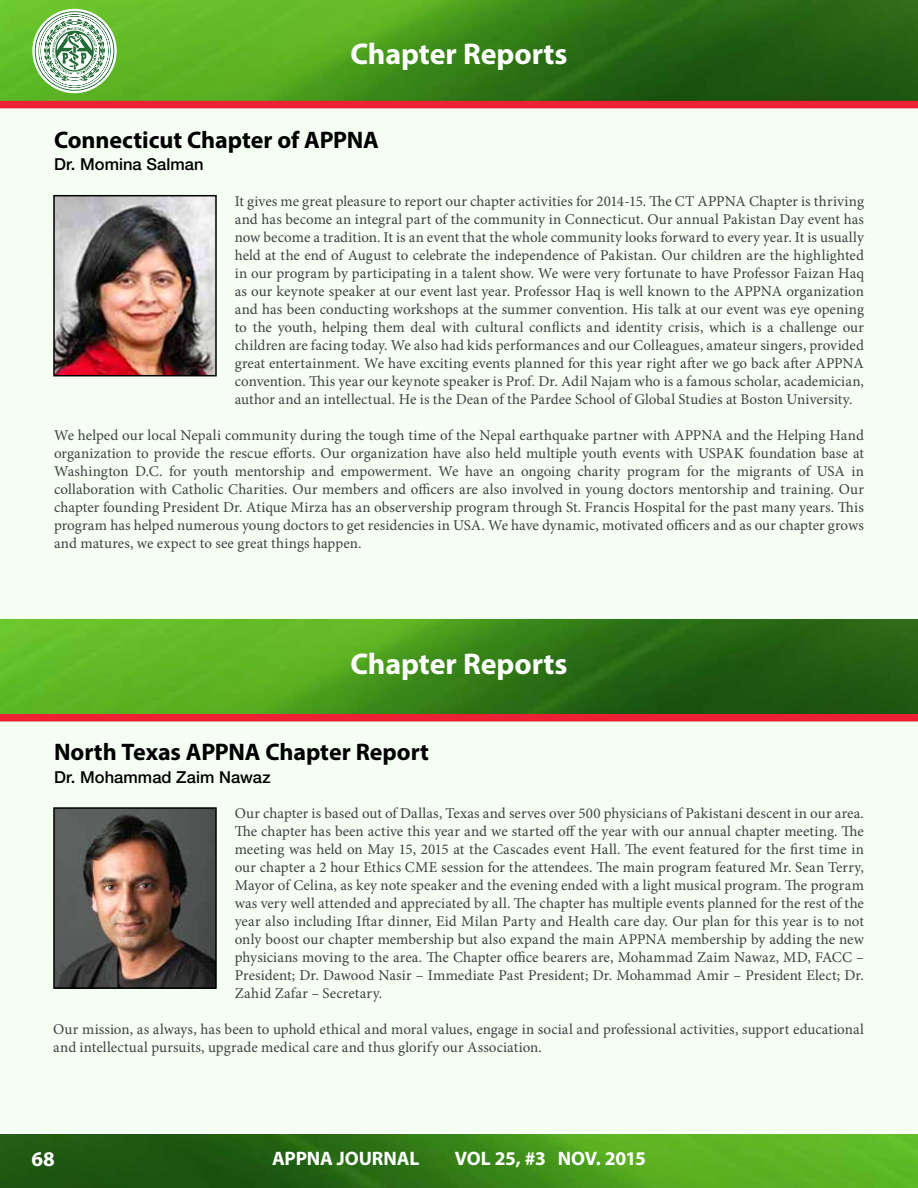
<style>
.page{position:relative;width:918px;height:1188px;background:#fff}
.page>*{position:absolute;margin:0;border:0;box-sizing:border-box;transform-origin:0 0}
.t1{font:700 30px "Myriad Pro";letter-spacing:-.005em;color:#fff}
.t2{font:700 24px "Myriad Pro";letter-spacing:-.005em;color:#000}
.t3{font:700 21px "Myriad Pro";color:#fff}
.t4{font:700 19.5px "Myriad Pro";letter-spacing:-.01em;color:#fff}
.t5{font:500 16.5px "Helvetica Neue LT Pro";letter-spacing:.005em;color:#000}
.t6{font:15px/18px "Minion Pro";letter-spacing:.005em;color:#414042;text-align:justify}
</style>
<div class="page">
<div style="left:0;top:109px;width:918px;height:1024px;background:#f4fef3"></div>
<img style="left:0;top:1134px;width:918px;height:54px">
<img style="left:0;top:0;width:918px;height:101px">
<div style="left:0;top:101px;width:918px;height:7px;background:#ee2034"></div>
<svg style="left:32px;top:9px;width:85px;height:84px"></svg>
<svg style="left:35px;top:11px;width:79px;height:80px"></svg>
<img style="left:0;top:619px;width:918px;height:95px">
<div style="left:0;top:714px;width:918px;height:8px;background:#ee2034"></div>
<img style="left:56px;top:198px;width:158px;height:175px">
<div style="left:53px;top:195px;width:164px;height:181px;border:2px solid #000"></div>
<img style="left:56px;top:810px;width:158px;height:176px">
<div style="left:53px;top:807px;width:164px;height:182px;border:2px solid #000"></div>
<h1 class="t1" style="left:350px;top:34px;width:219px">Chapter Reports</h1>
<h2 class="t2" style="left:54px;top:124px;width:326px">Connecticut Chapter of APPNA</h2>
<p class="t5" style="left:54px;top:155px;width:151px">Dr. Momina Salman</p>
<p class="t6" style="left:235px;top:192px;width:631px">It gives me great pleasure to report our chapter activities for 2014-15. The CT APPNA Chapter is thriving and has become an integral part of the community in Connecticut. Our annual Pakistan Day event has now become a tradition. It is an event that the whole community looks forward to every year. It is usually held at the end of August to celebrate the independence of Pakistan. Our children are the highlighted in our program by participating in a talent show. We were very fortunate to have Professor Faizan Haq as our keynote speaker at our event last year. Professor Haq is well known to the APPNA organization and has been conducting workshops at the summer convention. His talk at our event was eye opening to the youth, helping them deal with cultural conflicts and identity crisis, which is a challenge our children are facing today. We also had kids performances and our Colleagues, amateur singers, provided great entertainment. We have exciting events planned for this year right after we go back after APPNA convention. This year our keynote speaker is Prof. Dr. Adil Najam who is a famous scholar, academician, author and an intellectual. He is the Dean of the Pardee School of Global Studies at Boston University.</p>
<p class="t6" style="left:54px;top:426px;width:812px">We helped our local Nepali community during the tough time of the Nepal earthquake partner with APPNA and the Helping Hand organization to provide the rescue efforts. Our organization have also held multiple youth events with USPAK foundation base at Washington D.C. for youth mentorship and empowerment. We have an ongoing charity program for the migrants of USA in collaboration with Catholic Charities. Our members and officers are also involved in young doctors mentorship and training. Our chapter founding President Dr. Atique Mirza has an observership program through St. Francis Hospital for the past many years. This program has helped numerous young doctors to get residencies in USA. We have dynamic, motivated officers and as our chapter grows and matures, we expect to see great things happen.</p>
<h1 class="t1" style="left:350px;top:644px;width:219px">Chapter Reports</h1>
<h2 class="t2" style="left:54px;top:737px;width:376px">North Texas APPNA Chapter Report</h2>
<p class="t5" style="left:54px;top:767px;width:218px">Dr. Mohammad Zaim Nawaz</p>
<p class="t6" style="left:235px;top:804px;width:631px">Our chapter is based out of Dallas, Texas and serves over 500 physicians of Pakistani descent in our area.<br>The chapter has been active this year and we started off the year with our annual chapter meeting. The meeting was held on May 15, 2015 at the Cascades event Hall. The event featured for the first time in our chapter a 2 hour Ethics CME session for the attendees. The main program featured Mr. Sean Terry, Mayor of Celina, as key note speaker and the evening ended with a light musical program. The program was very well attended and appreciated by all. The chapter has multiple events planned for the rest of the year also including Iftar dinner, Eid Milan Party and Health care day. Our plan for this year is to not only boost our chapter membership but also expand the main APPNA membership by adding the new physicians moving to the area. The Chapter office bearers are, Mohammad Zaim Nawaz, MD, FACC – President; Dr. Dawood Nasir – Immediate Past President; Dr. Mohammad Amir – President Elect; Dr.<br>Zahid Zafar – Secretary.</p>
<p class="t6" style="left:53px;top:1020px;width:812px">Our mission, as always, has been to uphold ethical and moral values, engage in social and professional activities, support educational and intellectual pursuits, upgrade medical care and thus glorify our Association.</p>
<h3 class="t3" style="left:32px;top:1145px;width:25px">68</h3>
<h3 class="t4" style="left:272px;top:1146px;width:149px">APPNA JOURNAL</h3>
<h3 class="t4" style="left:455px;top:1146px;width:193px">VOL 25, #3 NOV. 2015</h3>
</div>
